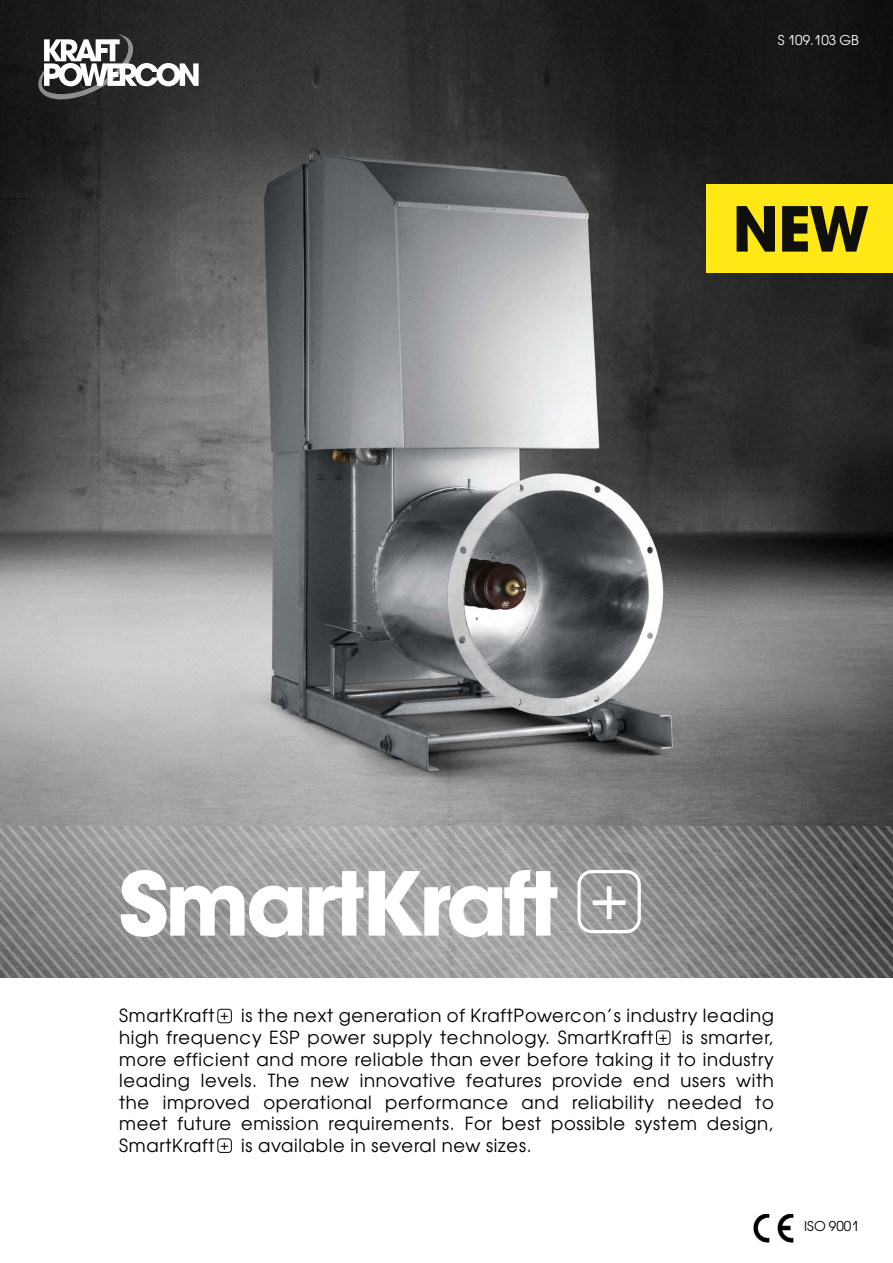
<style>
.page{position:relative;width:893px;height:1263px;background:#fff}
.page>*{position:absolute;margin:0;border:0;box-sizing:border-box;transform-origin:0 0}
.t1{font:700 87.15px "ITC Avant Garde Std";letter-spacing:-.04em;color:#fff}
.t2{font:700 61.5px "ITC Avant Garde Std";color:#0f0f0d}
.t3{font:18px/21.6px "Avant Garde Gothic C";letter-spacing:.04em;color:#000;text-align:justify}
.t4{font:13.5px "Avant Garde Gothic C";color:#fff}
.t5{font:13.5px "Avant Garde Gothic C";color:#000}
.s1{font-family:"ITC Avant Garde Std";font-size:14.7px}
</style>
<div class="page">
<img style="left:0;top:0;width:893px;height:826px">
<svg style="left:38px;top:34px;width:161px;height:65px"></svg>
<svg style="left:0;top:826px;width:893px;height:151px;background:#919191"></svg>
<img style="left:753px;top:1214px;width:41px;height:29px">
<div style="left:577px;top:870px;width:64px;height:63px;border:3px solid #fff;border-radius:13px"></div>
<div style="left:707px;top:185px;width:186px;height:88px;background:#ffe816"></div>
<div style="left:217px;top:1009px;width:15px;height:14px;border:1px solid #000;border-radius:3px"></div>
<div style="left:656px;top:1030px;width:14px;height:15px;border:1px solid #000;border-radius:3px"></div>
<div style="left:217px;top:1138px;width:15px;height:15px;border:1px solid #000;border-radius:3px"></div>
<p class="t4" style="left:778px;top:32px;width:83px">S 109.103 GB</p>
<h2 class="t2" style="left:732px;top:189px;width:138px">NEW</h2>
<h1 class="t1" style="left:119px;top:847px;width:512px">SmartKraft <sup>+</sup></h1>
<p class="t3" style="left:119px;top:1005px;width:656px">SmartKraft <span class="s1">+</span> is the next generation of KraftPowercon’s industry leading high frequency ESP power supply technology. SmartKraft <span class="s1">+</span> is smarter, more efficient and more reliable than ever before taking it to industry leading levels. The new innovative features provide end users with the improved operational performance and reliability needed to meet future emission requirements. For best possible system design, SmartKraft <span class="s1">+</span> is available in several new sizes.</p>
<p class="t5" style="left:804px;top:1218px;width:56px">ISO 9001</p>
</div>
